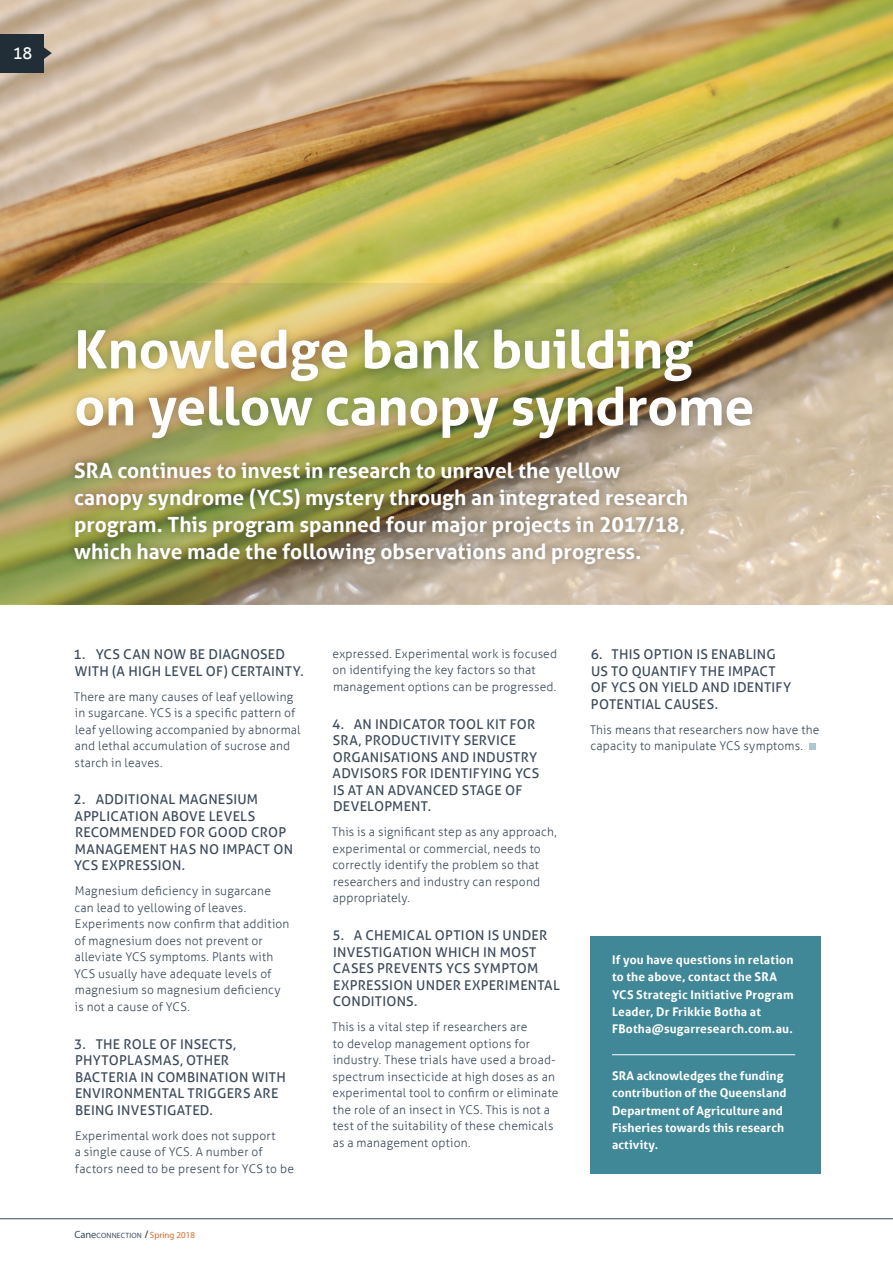
<style>
.page{position:relative;width:893px;height:1263px;background:#fff}
.page>*{position:absolute;margin:0;border:0;box-sizing:border-box;transform-origin:0 0}
.t1{font:700 52.5px/57px "Aller";letter-spacing:-.01em;color:#fff}
.t2{font:700 21px/27px "Aller";color:#fff}
.t3{font:16.5px "Aller";color:#fff}
.t4{font:13.5px/16.5px "Aller";letter-spacing:.015em;color:#3b4a5b}
.t5{font:300 12px/16.5px "Aller";letter-spacing:.015em;color:#3b4a5b}
.t6{font:700 12px/17.2px "Aller";letter-spacing:.01em;color:#fff}
.t7{font:7.65px "Myriad Pro";letter-spacing:.02em;color:#3b4a5b}
.s1{font-size:10.5px}
.s2{font-family:"Aller";font-size:10.5px}
.s3{font-size:9px;color:#d86a26}
</style>
<div class="page">
<img style="left:0;top:0;width:893px;height:604px">
<svg style="left:809px;top:744px;width:6px;height:6px"></svg>
<svg style="left:0;top:284px;width:744px;height:320px;background:#b3ab6f"></svg>
<div style="left:590px;top:936px;width:230px;height:238px;background:#408897"></div>
<div style="left:66px;top:453px;width:630px;height:119px;background:#231f20;opacity:.5"></div>
<div style="left:68px;top:320px;width:693px;height:127px;background:#222e37;opacity:.25"></div>
<hr style="left:612px;top:1054px;width:183px;height:1px;background:#fff">
<hr style="left:0;top:1218px;width:893px;height:1px;background:#3b4a5b">
<svg style="left:44px;top:46px;width:8px;height:14px"></svg>
<div style="left:0;top:34px;width:44px;height:39px;background:#222e37"></div>
<h3 class="t3" style="left:11px;top:42px;width:21px">04</h3>
<h3 class="t3" style="left:21px;top:42px;width:11px">0</h3>
<h3 class="t3" style="left:13px;top:44px;width:21px">18</h3>
<h1 class="t1" style="left:74px;top:321px;width:682px">Knowledge bank building on yellow canopy syndrome</h1>
<p class="t2" style="left:74px;top:457px;width:616px">SRA continues to invest in research to unravel the yellow canopy syndrome (YCS) mystery through an integrated research program. This program spanned four major projects in 2017/18, which have made the following observations and progress.</p>
<p class="t4" style="left:74px;top:646px;width:232px">1. YCS CAN NOW BE DIAGNOSED<br>WITH (A HIGH LEVEL OF) CERTAINTY.</p>
<p class="t5" style="left:74px;top:688px;width:228px">There are many causes of leaf yellowing in sugarcane. YCS is a specific pattern of leaf yellowing accompanied by abnormal and lethal accumulation of sucrose and starch in leaves.</p>
<p class="t4" style="left:74px;top:791px;width:221px">2. ADDITIONAL MAGNESIUM<br>APPLICATION ABOVE LEVELS<br>RECOMMENDED FOR GOOD CROP<br>MANAGEMENT HAS NO IMPACT ON<br>YCS EXPRESSION.</p>
<p class="t5" style="left:74px;top:883px;width:217px">Magnesium deficiency in sugarcane can lead to yellowing of leaves.<br>Experiments now confirm that addition of magnesium does not prevent or alleviate YCS symptoms. Plants with YCS usually have adequate levels of magnesium so magnesium deficiency is not a cause of YCS.</p>
<p class="t4" style="left:74px;top:1035px;width:213px">3. THE ROLE OF INSECTS,<br>PHYTOPLASMAS, OTHER<br>BACTERIA IN COMBINATION WITH<br>ENVIRONMENTAL TRIGGERS ARE<br>BEING INVESTIGATED.</p>
<p class="t5" style="left:75px;top:1127px;width:221px">Experimental work does not support<br>a single cause of YCS. A number of factors need to be present for YCS to be</p>
<p class="t7" style="left:74px;top:1231px;width:122px"><span class="s1">Cane</span>CONNECTION <span class="s2">/</span><span class="s3">Spring 2018</span></p>
<p class="t5" style="left:332px;top:645px;width:226px">expressed. Experimental work is focused on identifying the key factors so that management options can be progressed.</p>
<p class="t4" style="left:332px;top:716px;width:209px">4. AN INDICATOR TOOL KIT FOR<br>SRA, PRODUCTIVITY SERVICE<br>ORGANISATIONS AND INDUSTRY<br>ADVISORS FOR IDENTIFYING YCS<br>IS AT AN ADVANCED STAGE OF<br>DEVELOPMENT.</p>
<p class="t5" style="left:332px;top:824px;width:226px">This is a significant step as any approach, experimental or commercial, needs to correctly identify the problem so that researchers and industry can respond appropriately.</p>
<p class="t4" style="left:333px;top:927px;width:229px">5. A CHEMICAL OPTION IS UNDER<br>INVESTIGATION WHICH IN MOST<br>CASES PREVENTS YCS SYMPTOM<br>EXPRESSION UNDER EXPERIMENTAL<br>CONDITIONS.</p>
<p class="t5" style="left:332px;top:1018px;width:228px">This is a vital step if researchers are<br>to develop management options for industry. These trials have used a broad&shy;spectrum insecticide at high doses as an experimental tool to confirm or eliminate the role of an insect in YCS. This is not a test of the suitability of these chemicals as a management option.</p>
<p class="t4" style="left:591px;top:646px;width:202px">6. THIS OPTION IS ENABLING<br>US TO QUANTIFY THE IMPACT<br>OF YCS ON YIELD AND IDENTIFY<br>POTENTIAL CAUSES.</p>
<p class="t5" style="left:590px;top:721px;width:231px">This means that researchers now have the capacity to manipulate YCS symptoms.</p>
<p class="t6" style="left:612px;top:951px;width:183px">If you have questions in relation to the above, contact the SRA<br>YCS Strategic Initiative Program<br>Leader, Dr Frikkie Botha at<br>FBotha@sugarresearch.com.au.</p>
<p class="t6" style="left:612px;top:1067px;width:176px">SRA acknowledges the funding contribution of the Queensland<br>Department of Agriculture and<br>Fisheries towards this research activity.</p>
</div>
